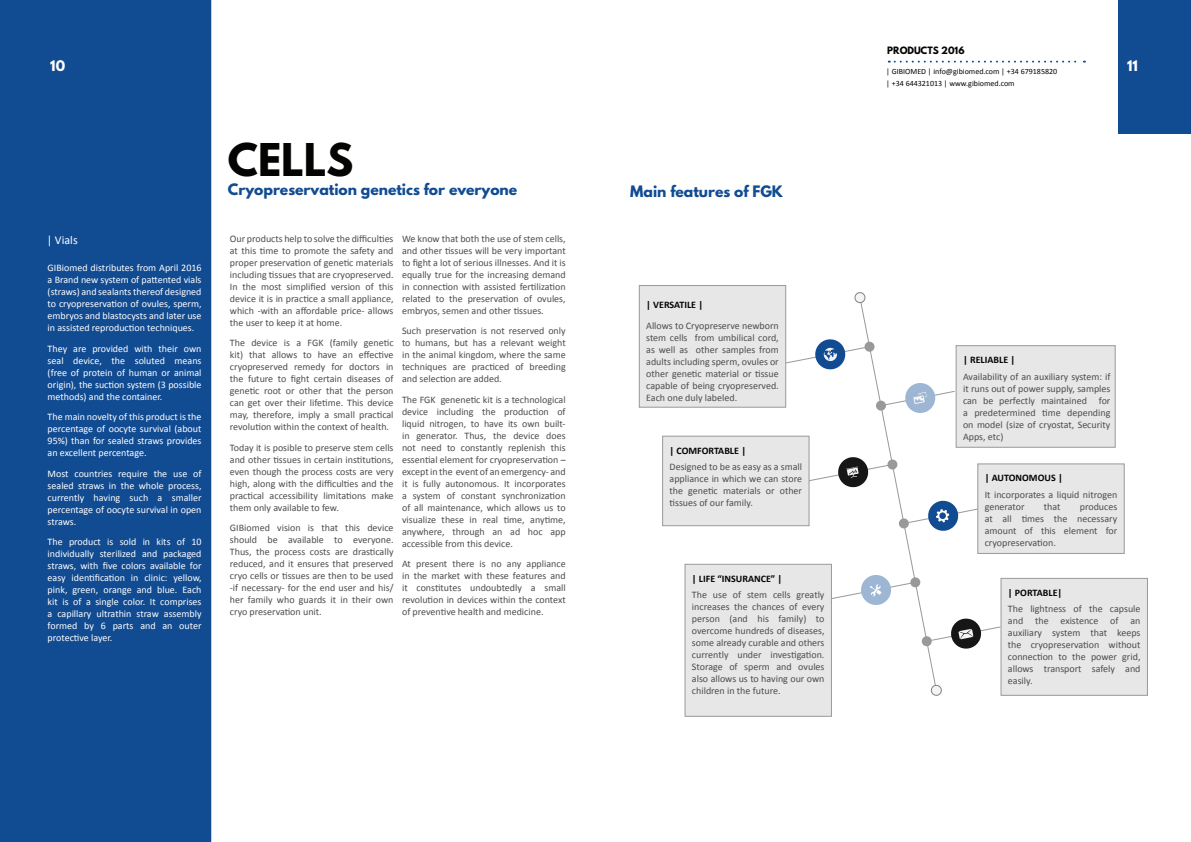
<style>
.page{position:relative;width:1191px;height:842px;background:#fff}
.page>*{position:absolute;margin:0;border:0;box-sizing:border-box;transform-origin:0 0}
.t1{font:700 40px "League Spartan";color:#040503}
.t2{font:700 14px "League Spartan";color:#114b92}
.t3{font:700 13px "League Spartan";color:#fff}
.t4{font:12px "Calibri";color:#fff}
.t5{font:10px/12px "Calibri";color:#4c4c4c;text-align:justify}
.t6{font:10px/12px "Calibri";color:#fff;text-align:justify}
.t7{font:700 10px "Calibri";color:#040503}
.t8{font:700 9px "League Spartan";color:#040503}
.t9{font:8px/12px "Calibri";color:#040503}
</style>
<div class="page">
<div style="left:0;top:1px;width:211px;height:840px;background:#114b92"></div>
<svg style="left:786px;top:292px;width:214px;height:404px"></svg>
<div style="left:639px;top:285px;width:147px;height:123px;background:#e6e7e6;border:1px solid #999"></div>
<div style="left:662px;top:436px;width:147px;height:90px;background:#e6e7e6;border:1px solid #999"></div>
<div style="left:955px;top:345px;width:160px;height:103px;background:#e6e7e6;border:1px solid #999"></div>
<div style="left:977px;top:463px;width:147px;height:91px;background:#e6e7e6;border:1px solid #999"></div>
<div style="left:684px;top:564px;width:148px;height:153px;background:#e6e7e6;border:1px solid #999"></div>
<div style="left:1000px;top:578px;width:148px;height:118px;background:#e6e7e6;border:1px solid #999"></div>
<div style="left:0;top:0;width:74px;height:133px;background:#114b92"></div>
<div style="left:1118px;top:0;width:73px;height:133px;background:#114b92"></div>
<svg style="left:888px;top:61px;width:197px;height:2px"></svg>
<h3 class="t3" style="left:50px;top:56px;width:16px">10</h3>
<p class="t4" style="left:47px;top:232px;width:32px">| Vials</p>
<p class="t6" style="left:48px;top:262px;width:155px">GIBiomed distributes from April 2016 a Brand new system of pattented vials (straws) and sealants thereof designed to cryopreservation of ovules, sperm, embryos and blastocysts and later use in assisted reproduction techniques.</p>
<p class="t6" style="left:48px;top:342px;width:155px">They are provided with their own seal device, the soluted means (free of protein of human or animal origin), the suction system (3 possible methods) and the container.</p>
<p class="t6" style="left:48px;top:411px;width:155px">The main novelty of this product is the percentage of oocyte survival (about 95%) than for sealed straws provides an excellent percentage.</p>
<p class="t6" style="left:48px;top:467px;width:155px">Most countries require the use of sealed straws in the whole process, currently having such a smaller percentage of oocyte survival in open straws.</p>
<p class="t6" style="left:48px;top:536px;width:155px">The product is sold in kits of 10 individually sterilized and packaged straws, with five colors available for easy identification in clinic: yellow, pink, green, orange and blue. Each kit is of a single color. It comprises a capillary ultrathin straw assembly formed by 6 parts and an outer protective layer.</p>
<h1 class="t1" style="left:228px;top:129px;width:127px">CELLS</h1>
<h2 class="t2" style="left:228px;top:179px;width:291px">Cryopreservation genetics for everyone</h2>
<p class="t5" style="left:230px;top:232px;width:165px">Our products help to solve the difficulties at this time to promote the safety and proper preservation of genetic materials including tissues that are cryopreserved.<br>In the most simplified version of this device it is in practice a small appliance, which -with an affordable price- allows the user to keep it at home.</p>
<p class="t5" style="left:230px;top:337px;width:165px">The device is a FGK (family genetic kit) that allows to have an effective cryopreserved remedy for doctors in the future to fight certain diseases of genetic root or other that the person can get over their lifetime. This device may, therefore, imply a small practical revolution within the context of health.</p>
<p class="t5" style="left:230px;top:441px;width:165px">Today it is posible to preserve stem cells and other tissues in certain institutions, even though the process costs are very high, along with the difficulties and the practical accessibility limitations make them only available to few.</p>
<p class="t5" style="left:230px;top:522px;width:165px">GIBiomed vision is that this device should be available to everyone.<br>Thus, the process costs are drastically reduced, and it ensures that preserved cryo cells or tissues are then to be used -if necessary- for the end user and his/ her family who guards it in their own cryo preservation unit.</p>
<p class="t5" style="left:402px;top:232px;width:165px">We know that both the use of stem cells, and other tissues will be very important to fight a lot of serious illnesses. And it is equally true for the increasing demand in connection with assisted fertilization related to the preservation of ovules, embryos, semen and other tissues.</p>
<p class="t5" style="left:402px;top:325px;width:165px">Such preservation is not reserved only to humans, but has a relevant weight in the animal kingdom, where the same techniques are practiced of breeding and selection are added.</p>
<p class="t5" style="left:402px;top:393px;width:165px">The FGK genenetic kit is a technological device including the production of liquid nitrogen, to have its own built&shy;in generator. Thus, the device does not need to constantly replenish this essential element for cryopreservation – except in the event of an emergency- and it is fully autonomous. It incorporates a system of constant synchronization of all maintenance, which allows us to visualize these in real time, anytime, anywhere, through an ad hoc app accessible from this device.</p>
<p class="t5" style="left:402px;top:558px;width:165px">At present there is no any appliance in the market with these features and it constitutes undoubtedly a small revolution in devices within the context of preventive health and medicine.</p>
<h2 class="t2" style="left:630px;top:181px;width:154px">Main features of FGK</h2>
<p class="t7" style="left:646px;top:298px;width:58px">| VERSATILE |</p>
<p class="t5" style="left:646px;top:320px;width:134px">Allows to Cryopreserve newborn stem cells from umbilical cord, as well as other samples from adults including sperm, ovules or other genetic material or tissue capable of being cryopreserved.<br>Each one duly labeled.</p>
<p class="t7" style="left:669px;top:444px;width:78px">| COMFORTABLE |</p>
<p class="t5" style="left:669px;top:461px;width:134px">Designed to be as easy as a small appliance in which we can store the genetic materials or other tissues of our family.</p>
<p class="t8" style="left:887px;top:43px;width:79px">PRODUCTS 2016</p>
<p class="t9" style="left:886px;top:66px;width:172px">| GIBIOMED | info@gibiomed.com | +34 679185820 | +34 644321013 | www.gibiomed.com</p>
<h3 class="t3" style="left:1127px;top:56px;width:12px">11</h3>
<p class="t7" style="left:963px;top:353px;width:54px">| RELIABLE |</p>
<p class="t5" style="left:963px;top:370px;width:149px">Availability of an auxiliary system: if it runs out of power supply, samples can be perfectly maintained for a predetermined time depending on model (size of cryostat, Security Apps, etc)</p>
<p class="t7" style="left:984px;top:472px;width:79px">| AUTONOMOUS |</p>
<p class="t5" style="left:984px;top:489px;width:134px">It incorporates a liquid nitrogen generator</p>
<p class="t5" style="left:1043px;top:501px;width:18px">that</p>
<p class="t5" style="left:984px;top:501px;width:134px;text-indent:95px">produces at all times the necessary amount of this element for cryopreservation.</p>
<p class="t7" style="left:692px;top:572px;width:92px">| LIFE “INSURANCE” |</p>
<p class="t5" style="left:692px;top:589px;width:134px">The use of stem cells greatly increases the chances of every person (and his family) to overcome hundreds of diseases, some already curable and others currently under investigation.<br>Storage of sperm and ovules also allows us to having our own children in the future.</p>
<p class="t7" style="left:1008px;top:586px;width:56px">| PORTABLE|</p>
<p class="t5" style="left:1008px;top:603px;width:134px">The lightness of the capsule and the existence of an auxiliary system that keeps the cryopreservation without connection to the power grid, allows transport safely and easily.</p>
</div>
